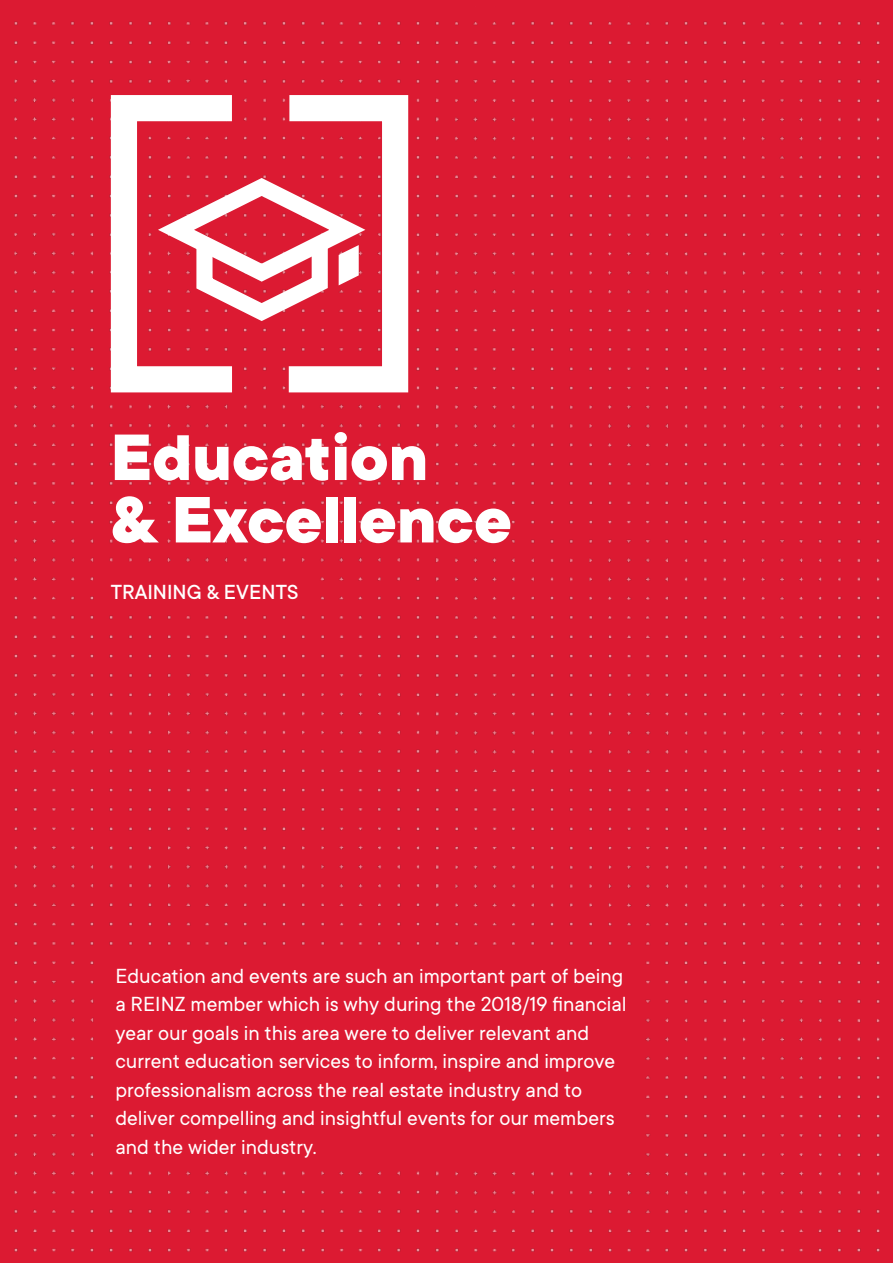
<style>
.page{position:relative;width:893px;height:1263px;background:#fff}
.page>*{position:absolute;margin:0;border:0;box-sizing:border-box;transform-origin:0 0}
.t1{font:800 72.15px "TT Commons";color:#fff}
.t2{font:22.5px/28.5px "TT Commons";color:#fff}
.t3{font:500 22.5px "TT Commons";color:#fff}
</style>
<div class="page">
<div style="left:6px;top:6px;width:887px;height:1257px;background:#dc1a32"></div>
<div style="left:107px;top:572px;width:208px;height:37px;background:#dc1a32"></div>
<div style="left:100px;top:952px;width:538px;height:219px;background:#dc1a32"></div>
<div style="left:111px;top:95px;width:134px;height:297px;border:26px solid #fff"></div>
<svg style="left:263px;top:82px;width:158px;height:323px"></svg>
<svg style="left:154px;top:169px;width:229px;height:161px"></svg>
<p class="t1" style="left:111px;top:417px;width:319px">Education</p>
<p class="t1" style="left:111px;top:480px;width:403px">&amp; Excellence</p>
<p class="t3" style="left:111px;top:579px;width:189px">TRAINING &amp; EVENTS</p>
<p class="t2" style="left:115px;top:962px;width:513px">Education and events are such an important part of being a REINZ member which is why during the 2018/19 financial year our goals in this area were to deliver relevant and current education services to inform, inspire and improve professionalism across the real estate industry and to deliver compelling and insightful events for our members and the wider industry.</p>
</div>
